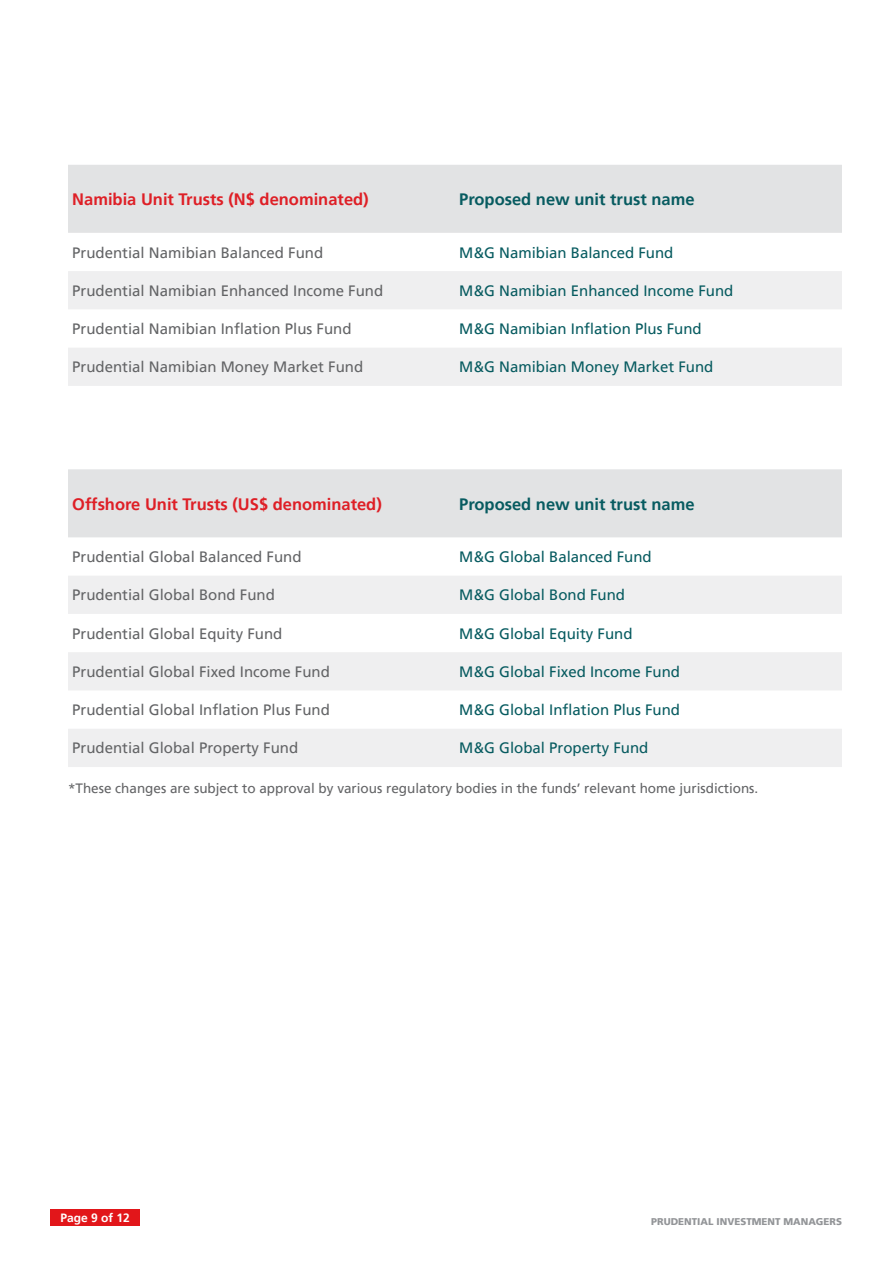
<style>
.page{position:relative;width:893px;height:1263px;background:#fff}
.page>*{position:absolute;margin:0;border:0;box-sizing:border-box;transform-origin:0 0}
.t1{font:700 16.5px "Frutiger LT Pro";color:#de1f26}
.t2{font:700 16.5px "Frutiger LT Pro";color:#075b60}
.t3{font:15px "Frutiger LT Pro";color:#636466}
.t4{font:15px "Frutiger LT Pro";color:#075b60}
.t5{font:13.5px "Frutiger LT Pro";color:#636466}
.t6{font:700 12px "Frutiger LT Pro";color:#fff}
.t7{font:900 9.75px "Frutiger LT Pro";color:#939598}
</style>
<div class="page">
<div style="left:51px;top:1209px;width:89px;height:16px;background:#e2161a"></div>
<div style="left:68px;top:165px;width:774px;height:68px;background:#e2e3e4"></div>
<svg style="left:68px;top:271px;width:774px;height:115px;fill:#efeff0"></svg>
<div style="left:68px;top:469px;width:774px;height:68px;background:#e2e3e4"></div>
<svg style="left:68px;top:576px;width:774px;height:191px;fill:#efeff0"></svg>
<p class="t1" style="left:72px;top:189px;width:298px">Namibia Unit Trusts (N$ denominated)</p>
<p class="t2" style="left:459px;top:189px;width:237px">Proposed new unit trust name</p>
<p class="t3" style="left:72px;top:244px;width:252px">Prudential Namibian Balanced Fund</p>
<p class="t4" style="left:459px;top:244px;width:216px">M&amp;G Namibian Balanced Fund</p>
<p class="t3" style="left:72px;top:282px;width:312px">Prudential Namibian Enhanced Income Fund</p>
<p class="t4" style="left:459px;top:282px;width:276px">M&amp;G Namibian Enhanced Income Fund</p>
<p class="t3" style="left:72px;top:320px;width:281px">Prudential Namibian Inflation Plus Fund</p>
<p class="t4" style="left:459px;top:320px;width:244px">M&amp;G Namibian Inflation Plus Fund</p>
<p class="t3" style="left:72px;top:358px;width:292px">Prudential Namibian Money Market Fund</p>
<p class="t4" style="left:459px;top:358px;width:256px">M&amp;G Namibian Money Market Fund</p>
<p class="t1" style="left:72px;top:494px;width:311px">Offshore Unit Trusts (US$ denominated)</p>
<p class="t2" style="left:459px;top:494px;width:237px">Proposed new unit trust name</p>
<p class="t3" style="left:72px;top:548px;width:231px">Prudential Global Balanced Fund</p>
<p class="t4" style="left:459px;top:548px;width:194px">M&amp;G Global Balanced Fund</p>
<p class="t3" style="left:72px;top:586px;width:204px">Prudential Global Bond Fund</p>
<p class="t4" style="left:459px;top:586px;width:167px">M&amp;G Global Bond Fund</p>
<p class="t3" style="left:72px;top:625px;width:212px">Prudential Global Equity Fund</p>
<p class="t4" style="left:459px;top:625px;width:175px">M&amp;G Global Equity Fund</p>
<p class="t3" style="left:72px;top:663px;width:259px">Prudential Global Fixed Income Fund</p>
<p class="t4" style="left:459px;top:663px;width:222px">M&amp;G Global Fixed Income Fund</p>
<p class="t3" style="left:72px;top:701px;width:259px">Prudential Global Inflation Plus Fund</p>
<p class="t4" style="left:459px;top:701px;width:222px">M&amp;G Global Inflation Plus Fund</p>
<p class="t3" style="left:72px;top:739px;width:227px">Prudential Global Property Fund</p>
<p class="t4" style="left:459px;top:739px;width:191px">M&amp;G Global Property Fund</p>
<p class="t5" style="left:68px;top:781px;width:692px">*These changes are subject to approval by various regulatory bodies in the funds’ relevant home jurisdictions.</p>
<p class="t6" style="left:60px;top:1210px;width:71px">Page 9 of 12</p>
<p class="t7" style="left:651px;top:1215px;width:192px">PRUDENTIAL INVESTMENT MANAGERS</p>
</div>
